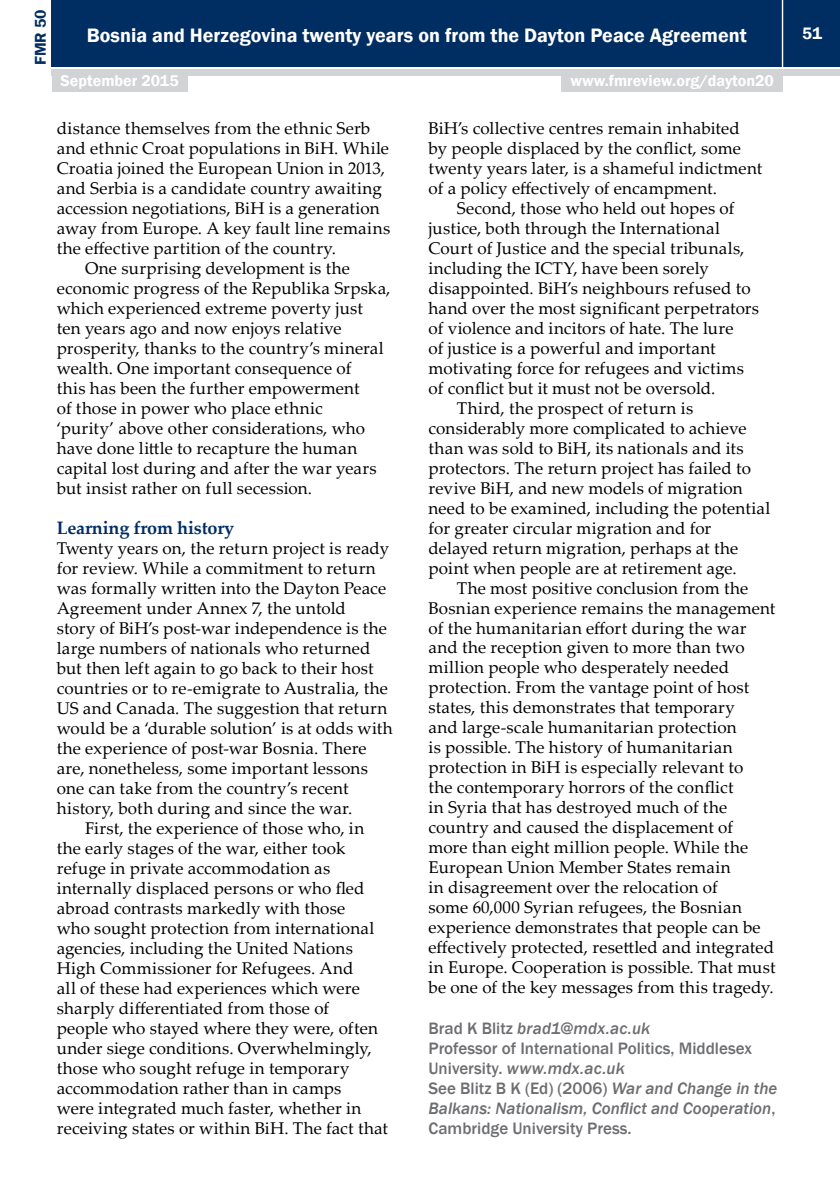
<style>
.page{position:relative;width:840px;height:1191px;background:#fff}
.page>*{position:absolute;margin:0;border:0;box-sizing:border-box;transform-origin:0 0}
.t1{font:600 20px "Franklin Gothic";color:#fff}
.t2{font:700 18px "Palatino Linotype";letter-spacing:-.01em;color:#002d62}
.t3{font:17px "Palatino Linotype";letter-spacing:.01em;color:#000}
.t4{font:500 17px/20px "Franklin Gothic";color:#6d6e71}
.t5{font:600 17px "Franklin Gothic";color:#fff}
.t6{font:600 16px "Franklin Gothic";color:#fff}
.t7{font:600 16px "Franklin Gothic";color:#002d62}
.s1{font-style:italic}
</style>
<div class="page">
<div style="left:52px;top:0;width:787px;height:66px;background:#002d62"></div>
<div style="left:52px;top:69px;width:787px;height:6px;background:#d1d3d4"></div>
<hr style="left:781px;top:0;width:1px;height:68px;background:#fff">
<div style="left:561px;top:74px;width:221px;height:18px;background:#d1d3d4"></div>
<div style="left:52px;top:74px;width:135px;height:18px;background:#d1d3d4"></div>
<p class="t7" style="left:31px;top:65px;width:57px;rotate:-90deg">FMR 50</p>
<p class="t1" style="left:87px;top:23px;width:661px">Bosnia and Herzegovina twenty years on from the Dayton Peace Agreement</p>
<p class="t5" style="left:801px;top:23px;width:21px">51</p>
<p class="t6" style="left:61px;top:71px;width:120px">September 2015</p>
<p class="t6" style="left:570px;top:71px;width:205px">www.fmreview.org/dayton20</p>
<p class="t3" style="left:57px;top:116px;width:315px">distance themselves from the ethnic Serb</p>
<p class="t3" style="left:57px;top:136px;width:333px">and ethnic Croat populations in BiH. While</p>
<p class="t3" style="left:57px;top:156px;width:329px">Croatia joined the European Union in 2013,</p>
<p class="t3" style="left:57px;top:176px;width:326px">and Serbia is a candidate country awaiting</p>
<p class="t3" style="left:57px;top:196px;width:324px">accession negotiations, BiH is a generation</p>
<p class="t3" style="left:57px;top:216px;width:335px">away from Europe. A key fault line remains</p>
<p class="t3" style="left:57px;top:236px;width:280px">the effective partition of the country.</p>
<p class="t3" style="left:85px;top:256px;width:266px">One surprising development is the</p>
<p class="t3" style="left:57px;top:276px;width:335px">economic progress of the Republika Srpska,</p>
<p class="t3" style="left:57px;top:296px;width:307px">which experienced extreme poverty just</p>
<p class="t3" style="left:57px;top:316px;width:286px">ten years ago and now enjoys relative</p>
<p class="t3" style="left:57px;top:336px;width:328px">prosperity, thanks to the country’s mineral</p>
<p class="t3" style="left:57px;top:356px;width:296px">wealth. One important consequence of</p>
<p class="t3" style="left:57px;top:376px;width:304px">this has been the further empowerment</p>
<p class="t3" style="left:57px;top:396px;width:267px">of those in power who place ethnic</p>
<p class="t3" style="left:57px;top:416px;width:309px">‘purity’ above other considerations, who</p>
<p class="t3" style="left:57px;top:436px;width:302px">have done little to recapture the human</p>
<p class="t3" style="left:57px;top:456px;width:321px">capital lost during and after the war years</p>
<p class="t3" style="left:57px;top:476px;width:257px">but insist rather on full secession.</p>
<p class="t2" style="left:57px;top:515px;width:179px">Learning from history</p>
<p class="t3" style="left:57px;top:536px;width:334px">Twenty years on, the return project is ready</p>
<p class="t3" style="left:57px;top:556px;width:320px">for review. While a commitment to return</p>
<p class="t3" style="left:57px;top:576px;width:331px">was formally written into the Dayton Peace</p>
<p class="t3" style="left:57px;top:596px;width:290px">Agreement under Annex 7, the untold</p>
<p class="t3" style="left:57px;top:616px;width:331px">story of BiH’s post-war independence is the</p>
<p class="t3" style="left:57px;top:636px;width:315px">large numbers of nationals who returned</p>
<p class="t3" style="left:57px;top:656px;width:318px">but then left again to go back to their host</p>
<p class="t3" style="left:57px;top:676px;width:332px">countries or to re-emigrate to Australia, the</p>
<p class="t3" style="left:57px;top:696px;width:332px">US and Canada. The suggestion that return</p>
<p class="t3" style="left:57px;top:716px;width:337px">would be a ‘durable solution’ is at odds with</p>
<p class="t3" style="left:57px;top:736px;width:311px">the experience of post-war Bosnia. There</p>
<p class="t3" style="left:57px;top:756px;width:312px">are, nonetheless, some important lessons</p>
<p class="t3" style="left:57px;top:776px;width:293px">one can take from the country’s recent</p>
<p class="t3" style="left:57px;top:796px;width:297px">history, both during and since the war.</p>
<p class="t3" style="left:85px;top:816px;width:280px">First, the experience of those who, in</p>
<p class="t3" style="left:57px;top:836px;width:290px">the early stages of the war, either took</p>
<p class="t3" style="left:57px;top:856px;width:275px">refuge in private accommodation as</p>
<p class="t3" style="left:57px;top:876px;width:309px">internally displaced persons or who fled</p>
<p class="t3" style="left:57px;top:896px;width:290px">abroad contrasts markedly with those</p>
<p class="t3" style="left:57px;top:916px;width:319px">who sought protection from international</p>
<p class="t3" style="left:57px;top:936px;width:297px">agencies, including the United Nations</p>
<p class="t3" style="left:57px;top:956px;width:298px">High Commissioner for Refugees. And</p>
<p class="t3" style="left:57px;top:976px;width:304px">all of these had experiences which were</p>
<p class="t3" style="left:57px;top:996px;width:274px">sharply differentiated from those of</p>
<p class="t3" style="left:57px;top:1016px;width:322px">people who stayed where they were, often</p>
<p class="t3" style="left:57px;top:1036px;width:316px">under siege conditions. Overwhelmingly,</p>
<p class="t3" style="left:57px;top:1056px;width:294px">those who sought refuge in temporary</p>
<p class="t3" style="left:57px;top:1076px;width:286px">accommodation rather than in camps</p>
<p class="t3" style="left:57px;top:1096px;width:306px">were integrated much faster, whether in</p>
<p class="t3" style="left:57px;top:1116px;width:333px">receiving states or within BiH. The fact that</p>
<p class="t3" style="left:428px;top:116px;width:313px">BiH’s collective centres remain inhabited</p>
<p class="t3" style="left:428px;top:136px;width:314px">by people displaced by the conflict, some</p>
<p class="t3" style="left:428px;top:156px;width:335px">twenty years later, is a shameful indictment</p>
<p class="t3" style="left:428px;top:176px;width:290px">of a policy effectively of encampment.</p>
<p class="t3" style="left:456px;top:196px;width:279px">Second, those who held out hopes of</p>
<p class="t3" style="left:428px;top:216px;width:293px">justice, both through the International</p>
<p class="t3" style="left:428px;top:236px;width:317px">Court of Justice and the special tribunals,</p>
<p class="t3" style="left:428px;top:256px;width:282px">including the ICTY, have been sorely</p>
<p class="t3" style="left:428px;top:276px;width:323px">disappointed. BiH’s neighbours refused to</p>
<p class="t3" style="left:428px;top:296px;width:332px">hand over the most significant perpetrators</p>
<p class="t3" style="left:428px;top:316px;width:306px">of violence and incitors of hate. The lure</p>
<p class="t3" style="left:428px;top:336px;width:288px">of justice is a powerful and important</p>
<p class="t3" style="left:428px;top:356px;width:317px">motivating force for refugees and victims</p>
<p class="t3" style="left:428px;top:376px;width:288px">of conflict but it must not be oversold.</p>
<p class="t3" style="left:456px;top:395px;width:238px">Third, the prospect of return is</p>
<p class="t3" style="left:428px;top:415px;width:319px">considerably more complicated to achieve</p>
<p class="t3" style="left:428px;top:435px;width:316px">than was sold to BiH, its nationals and its</p>
<p class="t3" style="left:428px;top:455px;width:324px">protectors. The return project has failed to</p>
<p class="t3" style="left:428px;top:475px;width:315px">revive BiH, and new models of migration</p>
<p class="t3" style="left:428px;top:495px;width:343px">need to be examined, including the potential</p>
<p class="t3" style="left:428px;top:515px;width:284px">for greater circular migration and for</p>
<p class="t3" style="left:428px;top:535px;width:311px">delayed return migration, perhaps at the</p>
<p class="t3" style="left:428px;top:555px;width:309px">point when people are at retirement age.</p>
<p class="t3" style="left:456px;top:575px;width:293px">The most positive conclusion from the</p>
<p class="t3" style="left:428px;top:595px;width:348px">Bosnian experience remains the management</p>
<p class="t3" style="left:428px;top:615px;width:319px">of the humanitarian effort during the war</p>
<p class="t3" style="left:428px;top:635px;width:317px">and the reception given to more than two</p>
<p class="t3" style="left:428px;top:655px;width:302px">million people who desperately needed</p>
<p class="t3" style="left:428px;top:675px;width:322px">protection. From the vantage point of host</p>
<p class="t3" style="left:428px;top:695px;width:308px">states, this demonstrates that temporary</p>
<p class="t3" style="left:428px;top:715px;width:309px">and large-scale humanitarian protection</p>
<p class="t3" style="left:428px;top:735px;width:305px">is possible. The history of humanitarian</p>
<p class="t3" style="left:428px;top:755px;width:316px">protection in BiH is especially relevant to</p>
<p class="t3" style="left:428px;top:775px;width:306px">the contemporary horrors of the conflict</p>
<p class="t3" style="left:428px;top:795px;width:300px">in Syria that has destroyed much of the</p>
<p class="t3" style="left:428px;top:815px;width:306px">country and caused the displacement of</p>
<p class="t3" style="left:428px;top:835px;width:321px">more than eight million people. While the</p>
<p class="t3" style="left:428px;top:855px;width:303px">European Union Member States remain</p>
<p class="t3" style="left:428px;top:875px;width:291px">in disagreement over the relocation of</p>
<p class="t3" style="left:428px;top:895px;width:315px">some 60,000 Syrian refugees, the Bosnian</p>
<p class="t3" style="left:428px;top:915px;width:333px">experience demonstrates that people can be</p>
<p class="t3" style="left:428px;top:935px;width:347px">effectively protected, resettled and integrated</p>
<p class="t3" style="left:428px;top:955px;width:348px">in Europe. Cooperation is possible. That must</p>
<p class="t3" style="left:428px;top:975px;width:346px">be one of the key messages from this tragedy.</p>
<p class="t4" style="left:428px;top:1018px;width:350px">Brad K Blitz <span class="s1">brad1@mdx.ac.uk<br></span>Professor of International Politics, Middlesex University. <span class="s1">www.mdx.ac.uk<br></span>See Blitz B K (Ed) (2006) <span class="s1">War and Change in the Balkans: Nationalism, Conflict and Cooperation</span>, Cambridge University Press.</p>
</div>
